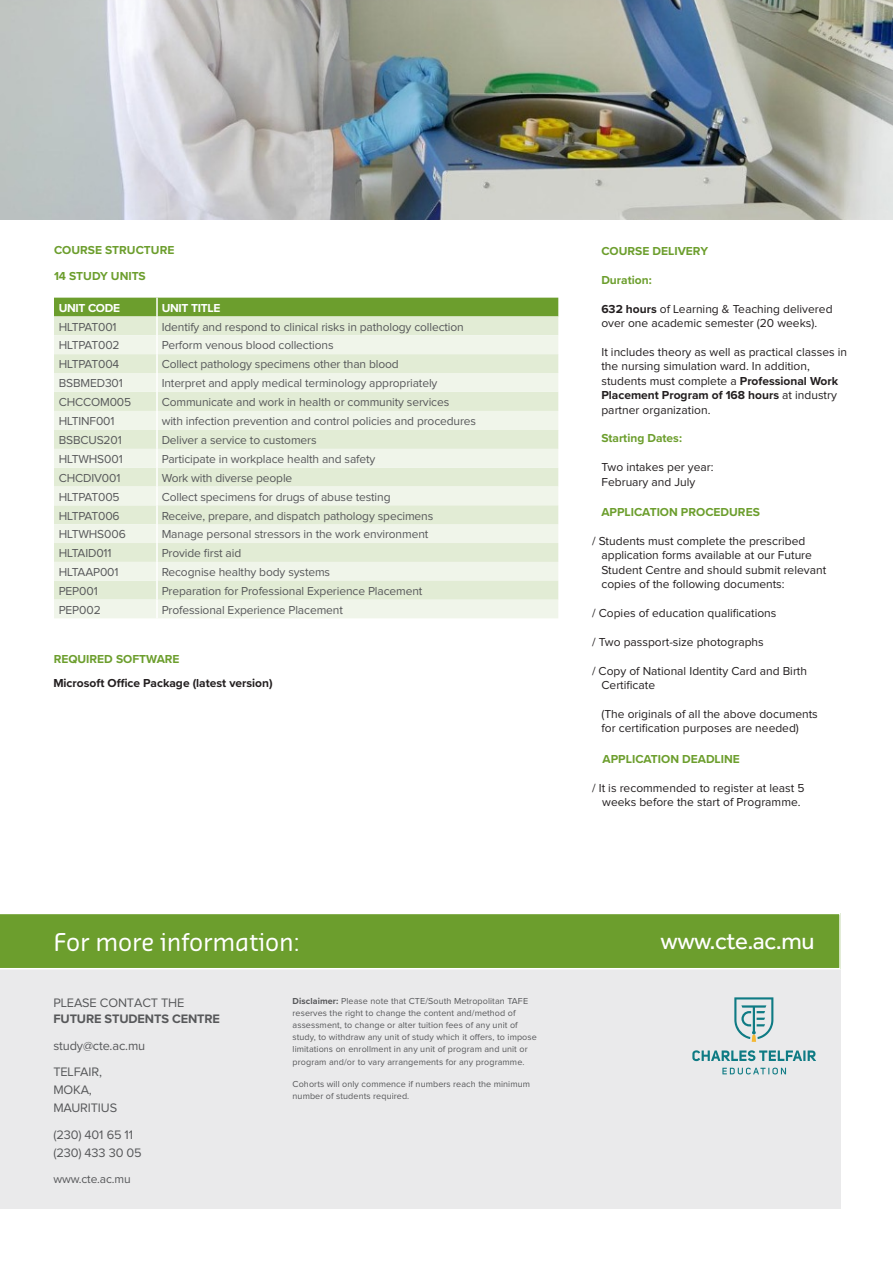
<style>
.page{position:relative;width:893px;height:1263px;background:#fff}
.page>*{position:absolute;margin:0;border:0;box-sizing:border-box;transform-origin:0 0}
.Faculty_Degree{font:24px "Sansa Soft Pro";letter-spacing:-.01em;color:#fff}
.URL{font:24px "Effra";letter-spacing:-.02em;color:#fff}
.Paragraph{font:12.75px/18px "Proxima Nova";letter-spacing:-.01em;color:#57585a}
.t1{font:700 12.75px "Proxima Nova";letter-spacing:-.01em;color:#57585a}
.Table_Paragraph{font:12px "Proxima Nova";letter-spacing:-.01em;color:#57585a}
.t2{font:12px "Proxima Nova";color:#231f20}
.t3{font:700 12px "Proxima Nova";color:#6c9e2d}
.t4{font:700 12px "Proxima Nova";color:#231f20}
.table_header{font:700 12px "Proxima Nova";letter-spacing:-.025em;color:#fff}
.Paragraph-2{font:12px "Proxima Nova";letter-spacing:-.01em;color:#57585a}
.Disclaimer_Info{font:9px/12px "Proxima Nova";letter-spacing:.01em;color:#57585a}
.s1{font-weight:700}
.s2{font-weight:400}
</style>
<div class="page">
<svg style="left:54px;top:298px;width:504px;height:320px;background:#e2ebd5"></svg>
<div style="left:0;top:914px;width:840px;height:295px;background:#eaeaeb"></div>
<div style="left:0;top:913px;width:841px;height:56px;background:#6c9e2d"></div>
<img style="left:0;top:0;width:893px;height:219px">
<svg style="left:692px;top:1050px;width:124px;height:11px"></svg>
<svg style="left:722px;top:1068px;width:64px;height:6px"></svg>
<svg style="left:734px;top:997px;width:39px;height:45px"></svg>
<p class="t3" style="left:54px;top:241px;width:122px">COURSE STRUCTURE</p>
<p class="t3" style="left:54px;top:267px;width:93px">14 STUDY UNITS</p>
<p class="table_header" style="left:59px;top:299px;width:63px">UNIT CODE</p>
<p class="table_header" style="left:162px;top:299px;width:60px">UNIT TITLE</p>
<p class="Table_Paragraph" style="left:59px;top:321px;width:59px">HLTPAT001</p>
<p class="Table_Paragraph" style="left:162px;top:321px;width:304px">Identify and respond to clinical risks in pathology collection</p>
<p class="Table_Paragraph" style="left:59px;top:340px;width:62px">HLTPAT002</p>
<p class="Table_Paragraph" style="left:162px;top:340px;width:173px">Perform venous blood collections</p>
<p class="Table_Paragraph" style="left:59px;top:359px;width:62px">HLTPAT004</p>
<p class="Table_Paragraph" style="left:162px;top:359px;width:239px">Collect pathology specimens other than blood</p>
<p class="Table_Paragraph" style="left:59px;top:378px;width:66px">BSBMED301</p>
<p class="Table_Paragraph" style="left:162px;top:378px;width:277px">Interpret and apply medical terminology appropriately</p>
<p class="Table_Paragraph" style="left:59px;top:396px;width:74px">CHCCOM005</p>
<p class="Table_Paragraph" style="left:162px;top:396px;width:289px">Communicate and work in health or community services</p>
<p class="Table_Paragraph" style="left:59px;top:416px;width:57px">HLTINF001</p>
<p class="Table_Paragraph" style="left:162px;top:416px;width:316px">with infection prevention and control policies and procedures</p>
<p class="Table_Paragraph" style="left:59px;top:435px;width:65px">BSBCUS201</p>
<p class="Table_Paragraph" style="left:162px;top:435px;width:156px">Deliver a service to customers</p>
<p class="Table_Paragraph" style="left:59px;top:453px;width:66px">HLTWHS001</p>
<p class="Table_Paragraph" style="left:162px;top:453px;width:215px">Participate in workplace health and safety</p>
<p class="Table_Paragraph" style="left:59px;top:472px;width:63px">CHCDIV001</p>
<p class="Table_Paragraph" style="left:162px;top:472px;width:132px">Work with diverse people</p>
<p class="Table_Paragraph" style="left:59px;top:491px;width:62px">HLTPAT005</p>
<p class="Table_Paragraph" style="left:162px;top:491px;width:230px">Collect specimens for drugs of abuse testing</p>
<p class="Table_Paragraph" style="left:59px;top:510px;width:62px">HLTPAT006</p>
<p class="Table_Paragraph" style="left:162px;top:510px;width:273px">Receive, prepare, and dispatch pathology specimens</p>
<p class="Table_Paragraph" style="left:59px;top:529px;width:69px">HLTWHS006</p>
<p class="Table_Paragraph" style="left:162px;top:529px;width:268px">Manage personal stressors in the work environment</p>
<p class="Table_Paragraph" style="left:59px;top:548px;width:54px">HLTAID011</p>
<p class="Table_Paragraph" style="left:162px;top:548px;width:81px">Provide first aid</p>
<p class="Table_Paragraph" style="left:59px;top:566px;width:61px">HLTAAP001</p>
<p class="Table_Paragraph" style="left:162px;top:566px;width:170px">Recognise healthy body systems</p>
<p class="Table_Paragraph" style="left:59px;top:585px;width:41px">PEP001</p>
<p class="Table_Paragraph" style="left:162px;top:585px;width:262px">Preparation for Professional Experience Placement</p>
<p class="Table_Paragraph" style="left:59px;top:604px;width:44px">PEP002</p>
<p class="Table_Paragraph" style="left:162px;top:604px;width:183px">Professional Experience Placement</p>
<p class="t3" style="left:54px;top:650px;width:127px">REQUIRED SOFTWARE</p>
<p class="t4" style="left:53px;top:674px;width:221px">Microsoft Office Package (latest version)</p>
<p class="t3" style="left:601px;top:242px;width:108px">COURSE DELIVERY</p>
<p class="t3" style="left:601px;top:271px;width:52px">Duration:</p>
<p class="t2" style="left:601px;top:303px;width:233px"><span class="s1">632 hours</span> of Learning &amp; Teaching delivered</p>
<p class="t2" style="left:601px;top:318px;width:217px">over one academic semester (20 weeks).</p>
<p class="t2" style="left:601px;top:347px;width:247px">It includes theory as well as practical classes in</p>
<p class="t2" style="left:601px;top:361px;width:210px">the nursing simulation ward. In addition,</p>
<p class="t2" style="left:601px;top:375px;width:238px">students must complete a <span class="s1">Professional Work</span></p>
<p class="t4" style="left:601px;top:386px;width:237px">Placement Program of 168 hours <span class="s2">at industry</span></p>
<p class="t2" style="left:601px;top:404px;width:111px">partner organization.</p>
<p class="t3" style="left:601px;top:429px;width:82px">Starting Dates:</p>
<p class="t2" style="left:601px;top:462px;width:114px">Two intakes per year:</p>
<p class="t2" style="left:601px;top:476px;width:95px">February and July</p>
<p class="t3" style="left:601px;top:503px;width:160px">APPLICATION PROCEDURES</p>
<p class="t2" style="left:592px;top:536px;width:215px">/ Students must complete the prescribed</p>
<p class="t2" style="left:601px;top:550px;width:212px">application forms available at our Future</p>
<p class="t2" style="left:601px;top:564px;width:226px">Student Centre and should submit relevant</p>
<p class="t2" style="left:601px;top:579px;width:185px">copies of the following documents:</p>
<p class="t2" style="left:592px;top:608px;width:186px">/ Copies of education qualifications</p>
<p class="t2" style="left:592px;top:636px;width:173px">/ Two passport-size photographs</p>
<p class="t2" style="left:592px;top:665px;width:216px">/ Copy of National Identity Card and Birth</p>
<p class="t2" style="left:601px;top:680px;width:55px">Certificate</p>
<p class="t2" style="left:601px;top:708px;width:218px">(The originals of all the above documents</p>
<p class="t2" style="left:601px;top:723px;width:199px">for certification purposes are needed)</p>
<p class="t3" style="left:603px;top:750px;width:139px">APPLICATION DEADLINE</p>
<p class="t2" style="left:592px;top:782px;width:214px">/ It is recommended to register at least 5</p>
<p class="t2" style="left:602px;top:797px;width:200px">weeks before the start of Programme.</p>
<p class="Faculty_Degree" style="left:53px;top:926px;width:248px">For more information:</p>
<p class="URL" style="left:661px;top:927px;width:155px">www.cte.ac.mu</p>
<p class="Paragraph" style="left:53px;top:995px;width:133px">PLEASE CONTACT THE</p>
<p class="t1" style="left:53px;top:1010px;width:168px">FUTURE STUDENTS CENTRE</p>
<p class="Paragraph" style="left:53px;top:1037px;width:93px">study@cte.ac.mu</p>
<p class="Paragraph" style="left:53px;top:1064px;width:65px">TELFAIR,<br>MOKA,<br>MAURITIUS</p>
<p class="Paragraph" style="left:53px;top:1126px;width:90px">(230) 401 65 11 (230) 433 30 05</p>
<p class="Paragraph-2" style="left:53px;top:1174px;width:79px">www.cte.ac.mu</p>
<p class="Disclaimer_Info" style="left:293px;top:996px;width:246px"><span class="s1">Disclaimer:</span> Please note that CTE/South Metropolitan TAFE reserves the right to change the content and/method of assessment, to change or alter tuition fees of any unit of study, to withdraw any unit of study which it offers, to impose limitations on enrollment in any unit of program and unit or program and/or to vary arrangements for any programme.</p>
<p class="Disclaimer_Info" style="left:293px;top:1078px;width:239px">Cohorts will only commence if numbers reach the minimum number of students required.</p>
</div>
